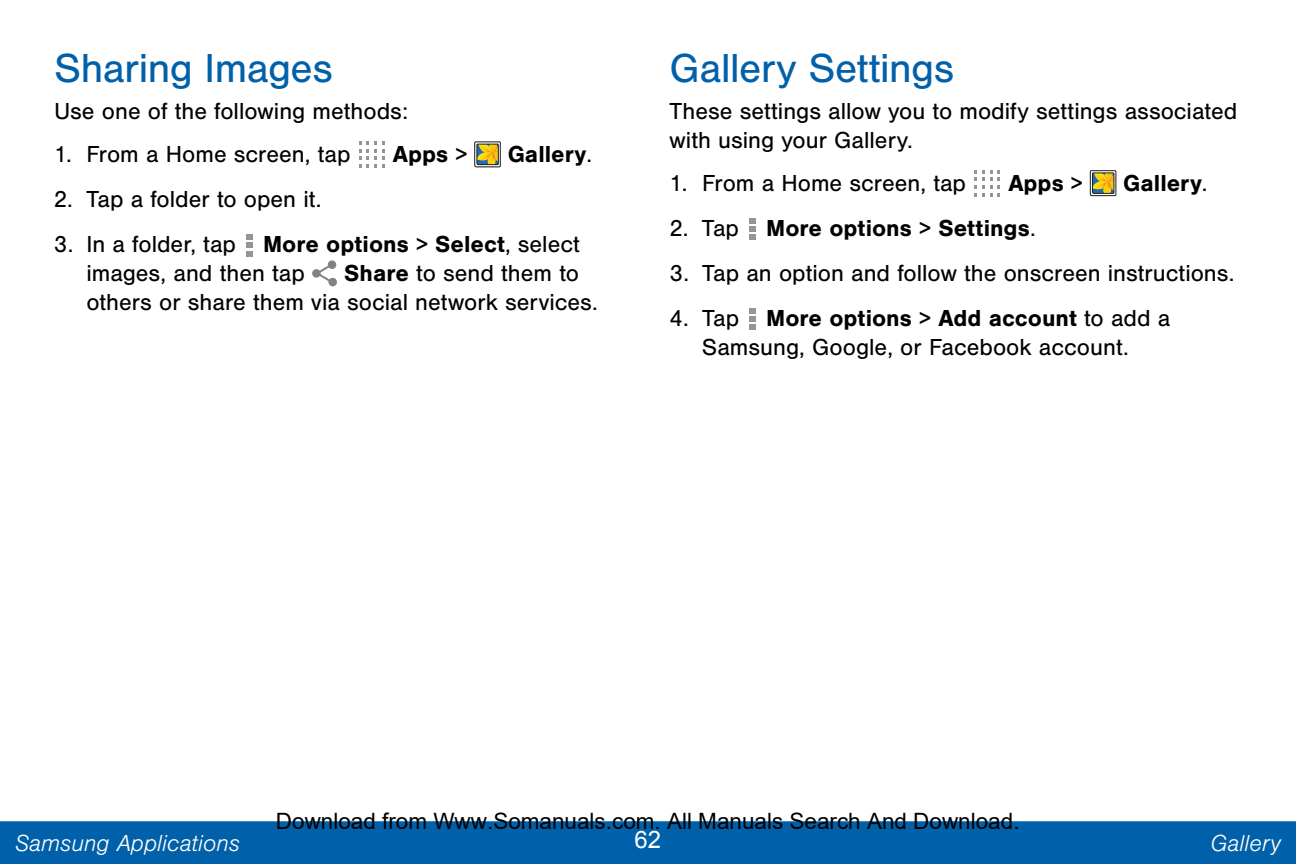
<style>
.page{position:relative;width:1296px;height:864px;background:#fff}
.page>*{position:absolute;margin:0;border:0;box-sizing:border-box;transform-origin:0 0}
.t1{font:42px "Nimbus San";letter-spacing:-.01em;color:#0060a9}
.t2{font:24px/28.8px "Nimbus San";color:#000}
.t3{font:700 24px "Nimbus San";color:#000}
.t4{font:italic 300 24px "Nimbus San";color:#fff}
.t5{font:24px "Arial";color:#fff}
.t6{font:22.5px "Arial";color:#000}
.s1{font-weight:400}
.s2{font-weight:700}
</style>
<div class="page">
<div style="left:0;top:821px;width:1296px;height:43px;background:#0060a9;border:3px solid #0060a9"></div>
<svg style="left:359px;top:141px;width:26px;height:26px"></svg>
<svg style="left:475px;top:141px;width:25px;height:26px"></svg>
<div style="left:246px;top:234px;width:7px;height:6px;background:#939598"></div>
<div style="left:246px;top:242px;width:7px;height:6px;background:#939598"></div>
<svg style="left:246px;top:251px;width:7px;height:5px"></svg>
<svg style="left:312px;top:260px;width:25px;height:26px"></svg>
<svg style="left:974px;top:170px;width:26px;height:26px"></svg>
<svg style="left:1090px;top:170px;width:26px;height:26px"></svg>
<svg style="left:750px;top:218px;width:6px;height:22px"></svg>
<svg style="left:750px;top:308px;width:6px;height:22px"></svg>
<h1 class="t1" style="left:54px;top:45px;width:280px">Sharing Images</h1>
<p class="t2" style="left:54px;top:97px;width:356px">Use one of the following methods:</p>
<p class="t2" style="left:54px;top:140px;width:298px">1. From a Home screen, tap</p>
<p class="t3" style="left:393px;top:140px;width:76px">Apps <span class="s1">&gt;</span></p>
<p class="t3" style="left:508px;top:140px;width:86px">Gallery<span class="s1">.</span></p>
<p class="t2" style="left:54px;top:185px;width:269px">2. Tap a folder to open it.</p>
<p class="t2" style="left:86px;top:230px;width:495px;text-indent:-32px">3. In a folder, tap <span class="s2">More options</span> &gt; <span class="s2">Select</span>, select images, and then tap</p>
<p class="t2" style="left:86px;top:259px;width:513px;text-indent:258px"><span class="s2">Share</span> to send them to others or share them via social network services.</p>
<h1 class="t1" style="left:670px;top:45px;width:286px">Gallery Settings</h1>
<p class="t2" style="left:670px;top:97px;width:569px">These settings allow you to modify settings associated with using your Gallery.</p>
<p class="t2" style="left:670px;top:169px;width:298px">1. From a Home screen, tap</p>
<p class="t3" style="left:1008px;top:169px;width:76px">Apps <span class="s1">&gt;</span></p>
<p class="t3" style="left:1123px;top:169px;width:86px">Gallery<span class="s1">.</span></p>
<p class="t3" style="left:670px;top:214px;width:368px"><span class="s1">2. Tap</span> More options <span class="s1">&gt;</span> Settings<span class="s1">.</span></p>
<p class="t2" style="left:670px;top:259px;width:567px">3. Tap an option and follow the onscreen instructions.</p>
<p class="t2" style="left:670px;top:304px;width:502px;text-align:center">4. Tap <span class="s2">More options</span> &gt; <span class="s2">Add account</span> to add a<br>Samsung, Google, or Facebook account.</p>
<p class="t6" style="left:276px;top:809px;width:745px">Download from Www.Somanuals.com. All Manuals Search And Download.</p>
<p class="t4" style="left:15px;top:830px;width:227px">Samsung Applications</p>
<p class="t5" style="left:635px;top:824px;width:28px">62</p>
<p class="t4" style="left:1210px;top:830px;width:72px">Gallery</p>
</div>
